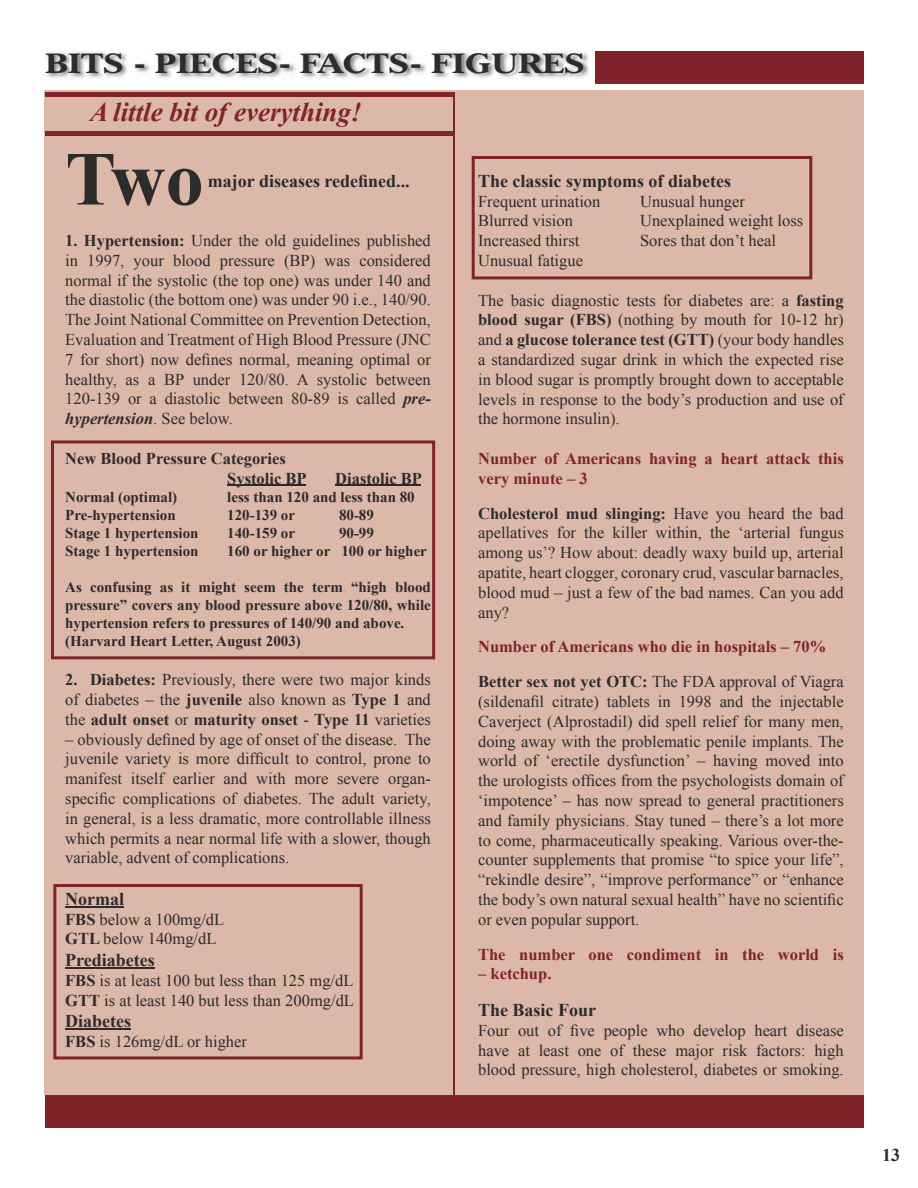
<style>
.page{position:relative;width:918px;height:1188px;background:#fff}
.page>*{position:absolute;margin:0;border:0;box-sizing:border-box;transform-origin:0 0}
.t1{font:700 76.35px "Times New Roman";color:#2d2b2c}
.t2{font:700 27px "Imperial BT";color:#2d2b2c;scale:1.2 1}
.t3{font:italic 700 27px "Times New Roman";color:#80232a}
.t4{font:700 18px "Times New Roman";color:#2d2b2c}
.t5{font:16.5px/19.8px "Times New Roman";color:#2d2b2c;text-align:justify}
.t6{font:700 16.5px/19.8px "Times New Roman";color:#80232a}
.t7{font:700 16.5px/19.8px "Times New Roman";color:#2d2b2c}
.t8{font:700 15px/18px "Times New Roman";color:#2d2b2c}
.s1{font-weight:700}
.s2{font-weight:700;font-style:italic}
.s3{color:#2d2b2c}
.s4{font-weight:400;color:#2d2b2c}
</style>
<div class="page">
<div style="left:46px;top:1095px;width:818px;height:33px;background:#80232a"></div>
<div style="left:45px;top:90px;width:819px;height:1004px;background:#dbb8a8"></div>
<div style="left:595px;top:51px;width:269px;height:33px;background:#80232a"></div>
<img style="left:46px;top:52px;width:543px;height:27px">
<hr style="left:227px;top:485px;width:79px;height:1px;background:#2d2b2c">
<hr style="left:335px;top:485px;width:86px;height:1px;background:#2d2b2c">
<hr style="left:65px;top:906px;width:59px;height:2px;background:#2d2b2c">
<hr style="left:65px;top:967px;width:90px;height:2px;background:#2d2b2c">
<hr style="left:65px;top:1028px;width:66px;height:2px;background:#2d2b2c">
<div style="left:45px;top:92px;width:409px;height:5px;background:#80232a"></div>
<hr style="left:45px;top:131px;width:409px;height:4px;background:#80232a">
<hr style="left:454px;top:92px;width:1px;height:1004px;background:#80232a">
<hr style="left:51px;top:442px;width:3px;height:216px;background:#80232a">
<hr style="left:52px;top:656px;width:382px;height:3px;background:#80232a">
<hr style="left:432px;top:442px;width:3px;height:216px;background:#80232a">
<hr style="left:52px;top:440px;width:382px;height:3px;background:#80232a">
<hr style="left:53px;top:886px;width:3px;height:172px;background:#80232a">
<hr style="left:55px;top:1056px;width:306px;height:3px;background:#80232a">
<hr style="left:360px;top:886px;width:3px;height:172px;background:#80232a">
<hr style="left:55px;top:884px;width:306px;height:3px;background:#80232a">
<hr style="left:472px;top:158px;width:3px;height:120px;background:#80232a">
<hr style="left:473px;top:276px;width:338px;height:3px;background:#80232a">
<hr style="left:809px;top:158px;width:3px;height:120px;background:#80232a">
<hr style="left:473px;top:156px;width:338px;height:3px;background:#80232a">
<h2 class="t2" style="left:45px;top:46px;width:452px">BITS - PIECES- FACTS- FIGURES</h2>
<h2 class="t3" style="left:90px;top:93px;width:273px">A little bit of everything!</h2>
<h1 class="t1" style="left:65px;top:126px;width:140px">Two</h1>
<p class="t4" style="left:208px;top:168px;width:203px">major diseases redefined...</p>
<p class="t5" style="left:65px;top:230px;width:367px"><span class="s1">1. Hypertension:</span> Under the old guidelines published in 1997, your blood pressure (BP) was considered normal if the systolic (the top one) was under 140 and the diastolic (the bottom one) was under 90 i.e., 140/90.<br>The Joint National Committee on Prevention Detection, Evaluation and Treatment of High Blood Pressure (JNC 7 for short) now defines normal, meaning optimal or healthy, as a BP under 120/80. A systolic between 120-139 or a diastolic between 80-89 is called <span class="s2">pre&shy;hypertension</span>. See below.</p>
<p class="t7" style="left:227px;top:448px;width:81px;text-indent:-162px">New Blood Pressure Categories<br>Systolic BP</p>
<p class="t7" style="left:335px;top:468px;width:88px">Diastolic BP</p>
<p class="t8" style="left:65px;top:487px;width:114px">Normal (optimal)</p>
<p class="t8" style="left:227px;top:487px;width:189px">less than 120 and less than 80</p>
<p class="t8" style="left:65px;top:505px;width:112px">Pre-hypertension</p>
<p class="t8" style="left:227px;top:505px;width:69px">120-139 or</p>
<p class="t8" style="left:339px;top:505px;width:36px">80-89</p>
<p class="t8" style="left:65px;top:523px;width:135px">Stage 1 hypertension</p>
<p class="t8" style="left:227px;top:523px;width:69px">140-159 or</p>
<p class="t8" style="left:339px;top:523px;width:36px">90-99</p>
<p class="t8" style="left:65px;top:541px;width:135px">Stage 1 hypertension</p>
<p class="t8" style="left:227px;top:541px;width:201px">160 or higher or 100 or higher</p>
<p class="t8" style="left:65px;top:577px;width:367px">As confusing as it might seem the term “high blood pressure” covers any blood pressure above 120/80, while hypertension refers to pressures of 140/90 and above. (Harvard Heart Letter, August 2003)</p>
<p class="t5" style="left:65px;top:669px;width:367px"><span class="s1">2. Diabetes:</span> Previously, there were two major kinds of diabetes – the <span class="s1">juvenile</span> also known as <span class="s1">Type 1</span> and the <span class="s1">adult onset</span> or <span class="s1">maturity onset</span> - <span class="s1">Type 11</span> varieties</p>
<p class="t5" style="left:65px;top:729px;width:367px">– obviously defined by age of onset of the disease. The juvenile variety is more difficult to control, prone to manifest itself earlier and with more severe organ&shy;specific complications of diabetes. The adult variety, in general, is a less dramatic, more controllable illness which permits a near normal life with a slower, though variable, advent of complications.</p>
<p class="t4" style="left:65px;top:886px;width:60px">Normal</p>
<p class="t5" style="left:65px;top:909px;width:161px"><span class="s1">FBS</span> below a 100mg/dL<br><span class="s1">GTL</span> below 140mg/dL</p>
<p class="t4" style="left:65px;top:947px;width:91px">Prediabetes</p>
<p class="t5" style="left:65px;top:970px;width:290px"><span class="s1">FBS</span> is at least 100 but less than 125 mg/dL<br><span class="s1">GTT</span> is at least 140 but less than 200mg/dL</p>
<p class="t4" style="left:65px;top:1009px;width:67px">Diabetes</p>
<p class="t5" style="left:65px;top:1031px;width:183px"><span class="s1">FBS</span> is 126mg/dL or higher</p>
<p class="t4" style="left:478px;top:168px;width:254px">The classic symptoms of diabetes</p>
<p class="t5" style="left:478px;top:191px;width:124px">Frequent urination</p>
<p class="t5" style="left:640px;top:191px;width:106px">Unusual hunger</p>
<p class="t5" style="left:478px;top:211px;width:96px">Blurred vision</p>
<p class="t5" style="left:640px;top:211px;width:165px">Unexplained weight loss</p>
<p class="t5" style="left:478px;top:231px;width:103px">Increased thirst</p>
<p class="t5" style="left:640px;top:231px;width:137px">Sores that don’t heal</p>
<p class="t5" style="left:478px;top:250px;width:106px">Unusual fatigue</p>
<p class="t5" style="left:478px;top:290px;width:367px">The basic diagnostic tests for diabetes are: a <span class="s1">fasting blood sugar (FBS)</span> (nothing by mouth for 10-12 hr) and <span class="s1">a glucose tolerance test (GTT)</span> (your body handles a standardized sugar drink in which the expected rise in blood sugar is promptly brought down to acceptable levels in response to the body’s production and use of the hormone insulin).</p>
<p class="t6" style="left:478px;top:448px;width:367px">Number of Americans having a heart attack this very minute – 3</p>
<p class="t5" style="left:478px;top:503px;width:367px"><span class="s1">Cholesterol mud slinging:</span> Have you heard the bad apellatives for the killer within, the ‘arterial fungus among us’? How about: deadly waxy build up, arterial apatite, heart clogger, coronary crud, vascular barnacles, blood mud – just a few of the bad names. Can you add any?</p>
<p class="t6" style="left:478px;top:629px;width:367px;line-height:34.8px">Number of Americans who die in hospitals – 70%<br><span class="s3">Better sex not yet OTC:</span> <span class="s4">The FDA approval of Viagra</span></p>
<p class="t5" style="left:478px;top:691px;width:367px">(sildenafil citrate) tablets in 1998 and the injectable Caverject (Alprostadil) did spell relief for many men, doing away with the problematic penile implants. The world of ‘erectile dysfunction’ – having moved into the urologists offices from the psychologists domain of ‘impotence’ – has now spread to general practitioners and family physicians. Stay tuned – there’s a lot more to come, pharmaceutically speaking. Various over-the&shy;counter supplements that promise “to spice your life”, “rekindle desire”, “improve performance” or “enhance the body’s own natural sexual health” have no scientific or even popular support.</p>
<p class="t6" style="left:478px;top:944px;width:367px">The number one condiment in the world is</p>
<p class="t6" style="left:478px;top:964px;width:75px">– ketchup.</p>
<p class="t4" style="left:478px;top:998px;width:120px">The Basic Four</p>
<p class="t5" style="left:478px;top:1020px;width:367px">Four out of five people who develop heart disease have at least one of these major risk factors: high blood pressure, high cholesterol, diabetes or smoking.</p>
<p class="t4" style="left:882px;top:1143px;width:19px">13</p>
</div>
